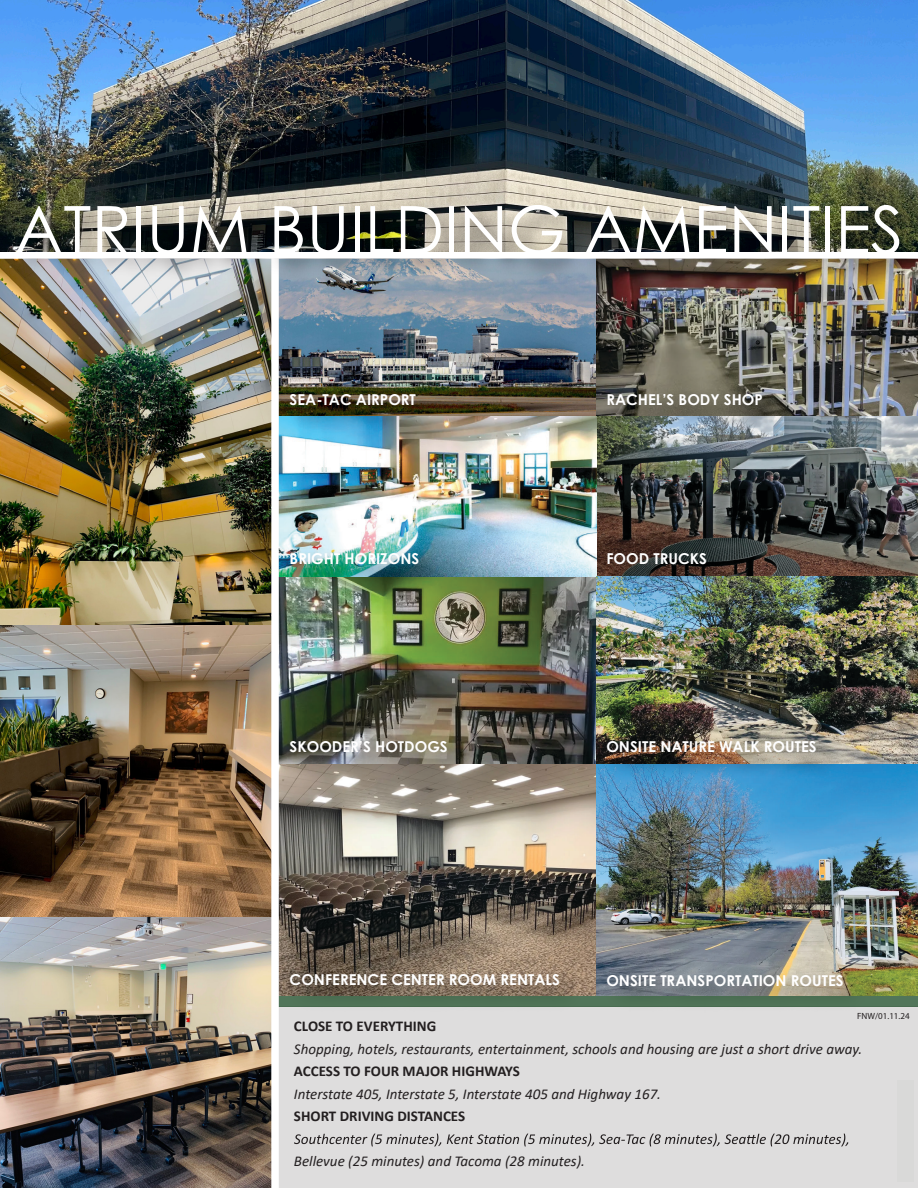
<style>
.page{position:relative;width:918px;height:1188px;background:#fff}
.page>*{position:absolute;margin:0;border:0;box-sizing:border-box;transform-origin:0 0}
.t1{font:66px "Century Gothic";color:#fff}
.t2{font:italic 15px "Calibri";color:#231f20}
.t3{font:700 15px "Century Gothic";color:#fff}
.t4{font:700 15px "Calibri";color:#231f20}
.t5{font:9px "Myriad Pro";color:#231f20}
</style>
<div class="page">
<img style="left:0;top:625px;width:271px;height:563px">
<img style="left:279px;top:308px;width:318px;height:108px">
<img style="left:0;top:259px;width:271px;height:366px">
<img style="left:279px;top:416px;width:318px;height:544px">
<img style="left:279px;top:960px;width:598px;height:36px">
<div style="left:275px;top:1006px;width:643px;height:182px;background:#dedddd"></div>
<img style="left:597px;top:308px;width:321px;height:446px">
<img style="left:597px;top:754px;width:321px;height:241px">
<img style="left:594px;top:380px;width:202px;height:63px">
<img style="left:279px;top:380px;width:134px;height:63px">
<img style="left:594px;top:539px;width:146px;height:63px">
<img style="left:279px;top:539px;width:174px;height:63px">
<img style="left:594px;top:727px;width:256px;height:63px">
<img style="left:279px;top:727px;width:206px;height:63px">
<div style="left:275px;top:996px;width:643px;height:10px;background:#4e7155"></div>
<svg style="left:294px;top:1134px;width:554px;height:12px"></svg>
<div style="left:271px;top:255px;width:8px;height:933px;background:#fff"></div>
<img style="left:0;top:0;width:918px;height:252px">
<img style="left:2px;top:184px;width:916px;height:124px">
<div style="left:0;top:252px;width:918px;height:6px;background:#fff"></div>
<div style="left:898px;top:1080px;width:16px;height:101px;background:#d9d9d8"></div>
<h1 class="t1" style="left:14px;top:184px;width:891px">ATRIUM BUILDING AMENITIES</h1>
<p class="t3" style="left:290px;top:388px;width:128px">SEA-TAC AIRPORT</p>
<p class="t3" style="left:606px;top:388px;width:158px">RACHEL’S BODY SHOP</p>
<p class="t3" style="left:290px;top:547px;width:131px">BRIGHT HORIZONS</p>
<p class="t3" style="left:606px;top:547px;width:102px">FOOD TRUCKS</p>
<p class="t3" style="left:290px;top:735px;width:160px">SKOODER’S HOTDOGS</p>
<p class="t3" style="left:606px;top:735px;width:212px">ONSITE NATURE WALK ROUTES</p>
<p class="t3" style="left:290px;top:969px;width:272px">CONFERENCE CENTER ROOM RENTALS</p>
<p class="t3" style="left:606px;top:969px;width:239px">ONSITE TRANSPORTATION ROUTES</p>
<p class="t5" style="left:857px;top:1011px;width:54px">FNW/01.11.24</p>
<p class="t4" style="left:294px;top:1016px;width:144px">CLOSE TO EVERYTHING</p>
<p class="t2" style="left:294px;top:1039px;width:570px">Shopping, hotels, restaurants, entertainment, schools and housing are just a short drive away.</p>
<p class="t4" style="left:294px;top:1061px;width:227px">ACCESS TO FOUR MAJOR HIGHWAYS</p>
<p class="t2" style="left:294px;top:1084px;width:369px">Interstate 405, Interstate 5, Interstate 405 and Highway 167.</p>
<p class="t4" style="left:294px;top:1106px;width:173px">SHORT DRIVING DISTANCES</p>
<p class="t2" style="left:294px;top:1151px;width:293px">Bellevue (25 minutes) and Tacoma (28 minutes).</p>
</div>
